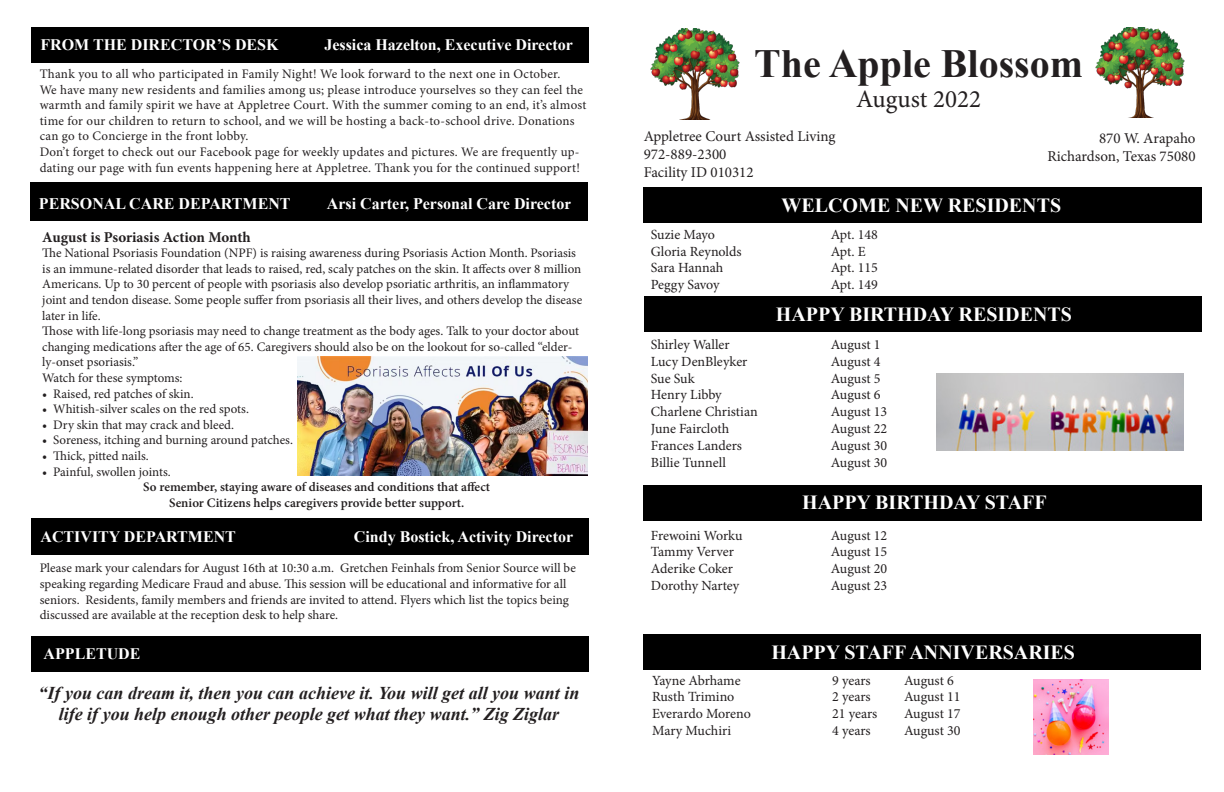
<style>
.page{position:relative;width:1224px;height:792px;background:#fff}
.page>*{position:absolute;margin:0;border:0;box-sizing:border-box;transform-origin:0 0}
.t1{font:700 40px "Times New Roman";color:#231f20}
.t2{font:25px "Minion Pro";color:#231f20}
.t3{font:700 20px "Times New Roman";color:#fff}
.t4{font:italic 700 18px/21.6px "Times New Roman";color:#231f20;text-align:center}
.t5{font:700 16.2px "Times New Roman";color:#fff}
.t6{font:700 16px "Times New Roman";color:#fff}
.t7{font:15px "Minion Pro";color:#231f20}
.t8{font:700 15px "Minion Pro";color:#231f20}
.t9{font:14px "Minion Pro";letter-spacing:-.005em;color:#231f20}
.t10{font:13px/15.6px "Minion Pro";color:#231f20}
.t11{font:600 13px "Minion Pro";color:#231f20}
.t12{font:13px "Minion Pro";letter-spacing:.02em;color:#231f20}
.s1{font-family:"Minion Pro"}
</style>
<div class="page">
<div style="left:644px;top:296px;width:558px;height:36px;background:#000"></div>
<div style="left:32px;top:27px;width:558px;height:36px;background:#000"></div>
<div style="left:30px;top:183px;width:558px;height:38px;background:#000"></div>
<div style="left:32px;top:518px;width:558px;height:37px;background:#000"></div>
<div style="left:32px;top:636px;width:558px;height:36px;background:#000"></div>
<div style="left:644px;top:187px;width:558px;height:36px;background:#000"></div>
<div style="left:644px;top:485px;width:558px;height:36px;background:#000"></div>
<div style="left:643px;top:634px;width:558px;height:36px;background:#000"></div>
<img style="left:650px;top:28px;width:90px;height:91px">
<img style="left:1095px;top:27px;width:90px;height:91px">
<img style="left:936px;top:373px;width:247px;height:78px">
<img style="left:1033px;top:679px;width:76px;height:75px">
<img style="left:297px;top:356px;width:291px;height:119px">
<p class="t6" style="left:40px;top:33px;width:240px">FROM THE DIRECTOR’S DESK</p>
<p class="t6" style="left:324px;top:33px;width:250px">Jessica Hazelton, Executive Director</p>
<p class="t12" style="left:40px;top:65px;width:522px">Thank you to all who participated in Family Night! We look forward to the next one in October.</p>
<p class="t10" style="left:40px;top:82px;width:548px">We have many new residents and families among us; please introduce yourselves so they can feel the warmth and family spirit we have at Appletree Court. With the summer coming to an end, it’s almost time for our children to return to school, and we will be hosting a back-to-school drive. Donations can go to Concierge in the front lobby.</p>
<p class="t10" style="left:40px;top:144px;width:542px">Don’t forget to check out our Facebook page for weekly updates and pictures. We are frequently up&shy;dating our page with fun events happening here at Appletree. Thank you for the continued support!</p>
<p class="t5" style="left:39px;top:192px;width:253px">PERSONAL CARE DEPARTMENT</p>
<p class="t5" style="left:327px;top:192px;width:245px">Arsi Carter, Personal Care Directo<span class="s1">r</span></p>
<p class="t8" style="left:42px;top:226px;width:210px">August is Psoriasis Action Month</p>
<p class="t10" style="left:42px;top:245px;width:541px">The National Psoriasis Foundation (NPF) is raising awareness during Psoriasis Action Month. Psoriasis is an immune-related disorder that leads to raised, red, scaly patches on the skin. It affects over 8 million Americans. Up to 30 percent of people with psoriasis also develop psoriatic arthritis, an inflammatory joint and tendon disease. Some people suffer from psoriasis all their lives, and others develop the disease later in life.</p>
<p class="t10" style="left:42px;top:323px;width:538px">Those with life-long psoriasis may need to change treatment as the body ages. Talk to your doctor about changing medications after the age of 65. Caregivers should also be on the lookout for so-called “elder&shy;ly-onset psoriasis.”</p>
<p class="t10" style="left:42px;top:370px;width:142px">Watch for these symptoms:</p>
<p class="t10" style="left:42px;top:386px;width:153px">• Raised, red patches of skin.</p>
<p class="t10" style="left:42px;top:401px;width:208px">• Whitish-silver scales on the red spots.</p>
<p class="t10" style="left:42px;top:417px;width:193px">• Dry skin that may crack and bleed.</p>
<p class="t10" style="left:42px;top:432px;width:252px">• Soreness, itching and burning around patches.</p>
<p class="t10" style="left:42px;top:448px;width:108px">• Thick, pitted nails.</p>
<p class="t10" style="left:42px;top:464px;width:130px">• Painful, swollen joints.</p>
<p class="t11" style="left:143px;top:478px;width:348px">So remember, staying aware of diseases and conditions that affect</p>
<p class="t11" style="left:169px;top:494px;width:297px">Senior Citizens helps caregivers provide better support.</p>
<p class="t6" style="left:40px;top:525px;width:197px">ACTIVITY DEPARTMENT</p>
<p class="t6" style="left:354px;top:525px;width:221px">Cindy Bostick, Activity Director</p>
<p class="t10" style="left:40px;top:561px;width:538px">Please mark your calendars for August 16th at 10:30 a.m. Gretchen Feinhals from Senior Source will be speaking regarding Medicare Fraud and abuse. This session will be educational and informative for all seniors. Residents, family members and friends are invited to attend. Flyers which list the topics being discussed are available at the reception desk to help share.</p>
<p class="t6" style="left:44px;top:642px;width:98px">APPLETUDE</p>
<p class="t4" style="left:39px;top:681px;width:542px">“If you can dream it, then you can achieve it. You will get all you want in life if you help enough other people get what they want.” Zig Ziglar</p>
<p class="t1" style="left:754px;top:35px;width:330px">The Apple Blossom</p>
<p class="t2" style="left:856px;top:83px;width:126px">August 2022</p>
<p class="t7" style="left:644px;top:126px;width:193px">Appletree Court Assisted Living</p>
<p class="t7" style="left:644px;top:144px;width:84px">972-889-2300</p>
<p class="t7" style="left:644px;top:162px;width:111px">Facility ID 010312</p>
<p class="t7" style="left:1099px;top:128px;width:98px">870 W. Arapaho</p>
<p class="t7" style="left:1048px;top:146px;width:150px">Richardson, Texas 75080</p>
<p class="t3" style="left:782px;top:191px;width:281px">WELCOME NEW RESIDENTS</p>
<p class="t9" style="left:651px;top:225px;width:66px">Suzie Mayo</p>
<p class="t9" style="left:831px;top:225px;width:49px">Apt. 148</p>
<p class="t9" style="left:651px;top:242px;width:92px">Gloria Reynolds</p>
<p class="t9" style="left:831px;top:242px;width:36px">Apt. E</p>
<p class="t9" style="left:651px;top:259px;width:74px">Sara Hannah</p>
<p class="t9" style="left:831px;top:259px;width:49px">Apt. 115</p>
<p class="t9" style="left:651px;top:275px;width:70px">Peggy Savoy</p>
<p class="t9" style="left:831px;top:275px;width:49px">Apt. 149</p>
<p class="t3" style="left:776px;top:300px;width:298px">HAPPY BIRTHDAY RESIDENTS</p>
<p class="t9" style="left:651px;top:335px;width:80px">Shirley Waller</p>
<p class="t9" style="left:831px;top:335px;width:51px">August 1</p>
<p class="t9" style="left:651px;top:352px;width:98px">Lucy DenBleyker</p>
<p class="t9" style="left:831px;top:352px;width:51px">August 4</p>
<p class="t9" style="left:651px;top:369px;width:45px">Sue Suk</p>
<p class="t9" style="left:831px;top:369px;width:51px">August 5</p>
<p class="t9" style="left:651px;top:386px;width:72px">Henry Libby</p>
<p class="t9" style="left:831px;top:386px;width:51px">August 6</p>
<p class="t9" style="left:651px;top:402px;width:108px">Charlene Christian</p>
<p class="t9" style="left:831px;top:402px;width:58px">August 13</p>
<p class="t9" style="left:651px;top:419px;width:80px">June Faircloth</p>
<p class="t9" style="left:831px;top:419px;width:58px">August 22</p>
<p class="t9" style="left:651px;top:436px;width:93px">Frances Landers</p>
<p class="t9" style="left:831px;top:436px;width:58px">August 30</p>
<p class="t9" style="left:651px;top:453px;width:76px">Billie Tunnell</p>
<p class="t9" style="left:831px;top:453px;width:58px">August 30</p>
<p class="t3" style="left:802px;top:488px;width:246px">HAPPY BIRTHDAY STAFF</p>
<p class="t9" style="left:651px;top:526px;width:93px">Frewoini Worku</p>
<p class="t9" style="left:831px;top:526px;width:58px">August 12</p>
<p class="t9" style="left:651px;top:543px;width:85px">Tammy Verver</p>
<p class="t9" style="left:831px;top:543px;width:58px">August 15</p>
<p class="t9" style="left:651px;top:559px;width:84px">Aderike Coker</p>
<p class="t9" style="left:831px;top:559px;width:58px">August 20</p>
<p class="t9" style="left:651px;top:576px;width:90px">Dorothy Nartey</p>
<p class="t9" style="left:831px;top:576px;width:58px">August 23</p>
<p class="t3" style="left:771px;top:638px;width:305px">HAPPY STAFF ANNIVERSARIES</p>
<p class="t9" style="left:652px;top:671px;width:90px">Yayne Abrhame</p>
<p class="t9" style="left:832px;top:671px;width:40px">9 years</p>
<p class="t9" style="left:904px;top:671px;width:51px">August 6</p>
<p class="t9" style="left:652px;top:688px;width:84px">Rusth Trimino</p>
<p class="t9" style="left:832px;top:688px;width:40px">2 years</p>
<p class="t9" style="left:904px;top:688px;width:58px">August 11</p>
<p class="t9" style="left:652px;top:704px;width:100px">Everardo Moreno</p>
<p class="t9" style="left:832px;top:704px;width:47px">21 years</p>
<p class="t9" style="left:904px;top:704px;width:58px">August 17</p>
<p class="t9" style="left:652px;top:721px;width:81px">Mary Muchiri</p>
<p class="t9" style="left:832px;top:721px;width:40px">4 years</p>
<p class="t9" style="left:904px;top:721px;width:58px">August 30</p>
</div>
